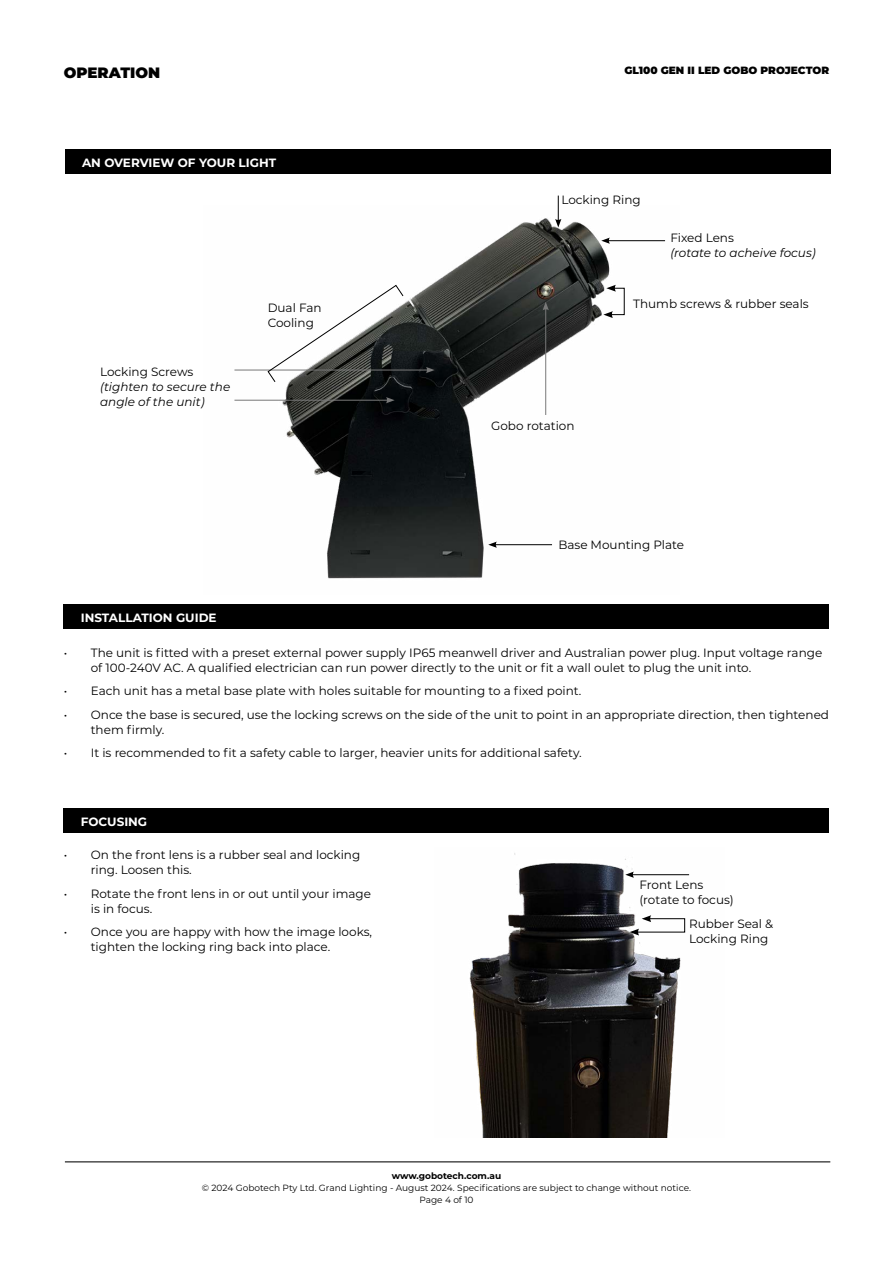
<style>
.page{position:relative;width:893px;height:1263px;background:#fff}
.page>*{position:absolute;margin:0;border:0;box-sizing:border-box;transform-origin:0 0}
.t1{font:900 15px "Montserrat";color:#000}
.t2{font:12px/15px "Montserrat";color:#000}
.t3{font:italic 12px/15px "Montserrat";color:#000}
.t4{font:700 12px "Montserrat";color:#fff}
.t5{font:900 10.5px "Montserrat";color:#000}
.t6{font:9px/12px "Montserrat";color:#000;text-align:center}
.t7{font:700 9px "Montserrat";color:#000}
</style>
<div class="page">
<hr style="left:65px;top:1161px;width:765px;height:1px;background:#000">
<img style="left:234px;top:218px;width:432px;height:361px">
<div style="left:65px;top:149px;width:765px;height:25px;background:#000"></div>
<svg style="left:555px;top:196px;width:6px;height:31px"></svg>
<hr style="left:494px;top:544px;width:58px;height:1px;background:#000">
<svg style="left:488px;top:542px;width:9px;height:6px"></svg>
<hr style="left:607px;top:240px;width:58px;height:1px;background:#000">
<svg style="left:601px;top:238px;width:9px;height:6px"></svg>
<hr style="left:234px;top:370px;width:194px;height:1px;background:#787878">
<svg style="left:426px;top:367px;width:9px;height:6px"></svg>
<hr style="left:545px;top:308px;width:1px;height:107px;background:#787878">
<svg style="left:543px;top:302px;width:6px;height:8px"></svg>
<hr style="left:234px;top:400px;width:154px;height:1px;background:#787878">
<svg style="left:386px;top:397px;width:9px;height:6px"></svg>
<svg style="left:267px;top:284px;width:137px;height:99px"></svg>
<div style="left:64px;top:604px;width:765px;height:25px;background:#000"></div>
<div style="left:64px;top:808px;width:765px;height:25px;background:#000"></div>
<img style="left:469px;top:853px;width:221px;height:285px">
<hr style="left:631px;top:874px;width:58px;height:1px;background:#000">
<svg style="left:625px;top:871px;width:9px;height:7px"></svg>
<svg style="left:603px;top:285px;width:22px;height:33px"></svg>
<svg style="left:630px;top:915px;width:55px;height:20px"></svg>
<p class="t1" style="left:64px;top:62px;width:98px">OPERATION</p>
<p class="t5" style="left:624px;top:62px;width:206px">GL100 GEN II LED GOBO PROJECTOR</p>
<p class="t4" style="left:82px;top:154px;width:196px">AN OVERVIEW OF YOUR LIGHT</p>
<p class="t2" style="left:100px;top:363px;width:95px">Locking Screws</p>
<p class="t3" style="left:100px;top:378px;width:132px">(tighten to secure the angle of the unit)</p>
<p class="t2" style="left:268px;top:300px;width:55px">Dual Fan<br>Cooling</p>
<p class="t2" style="left:561px;top:191px;width:81px">Locking Ring</p>
<p class="t2" style="left:491px;top:418px;width:85px">Gobo rotation</p>
<p class="t2" style="left:670px;top:230px;width:65px">Fixed Lens</p>
<p class="t3" style="left:670px;top:245px;width:147px">(rotate to acheive focus)</p>
<p class="t2" style="left:633px;top:295px;width:177px">Thumb screws &amp; rubber seals</p>
<p class="t2" style="left:558px;top:536px;width:127px">Base Mounting Plate</p>
<p class="t4" style="left:81px;top:609px;width:137px">INSTALLATION GUIDE</p>
<p class="t2" style="left:91px;top:645px;width:733px;text-indent:-27px">• The unit is fitted with a preset external power supply IP65 meanwell driver and Australian power plug. Input voltage range of 100-240V AC. A qualified electrician can run power directly to the unit or fit a wall oulet to plug the unit into.</p>
<p class="t2" style="left:64px;top:683px;width:519px">• Each unit has a metal base plate with holes suitable for mounting to a fixed point.</p>
<p class="t2" style="left:91px;top:707px;width:740px;text-indent:-27px">• Once the base is secured, use the locking screws on the side of the unit to point in an appropriate direction, then tightened them firmly.</p>
<p class="t2" style="left:64px;top:745px;width:519px">• It is recommended to fit a safety cable to larger, heavier units for additional safety.</p>
<p class="t4" style="left:81px;top:813px;width:68px">FOCUSING</p>
<p class="t2" style="left:91px;top:847px;width:271px;text-indent:-27px">• On the front lens is a rubber seal and locking ring. Loosen this.</p>
<p class="t2" style="left:91px;top:885px;width:282px;text-indent:-27px">• Rotate the front lens in or out until your image is in focus.</p>
<p class="t2" style="left:91px;top:924px;width:283px;text-indent:-27px">• Once you are happy with how the image looks, tighten the locking ring back into place.</p>
<p class="t2" style="left:639px;top:877px;width:96px">Front Lens (rotate to focus)</p>
<p class="t2" style="left:689px;top:916px;width:86px">Rubber Seal &amp;<br>Locking Ring</p>
<p class="t7" style="left:392px;top:1169px;width:111px">www.gobotech.com.au</p>
<p class="t6" style="left:202px;top:1181px;width:491px">© 2024 Gobotech Pty Ltd. Grand Lighting - August 2024. Specifications are subject to change without notice.<br>Page 4 of 10</p>
</div>
